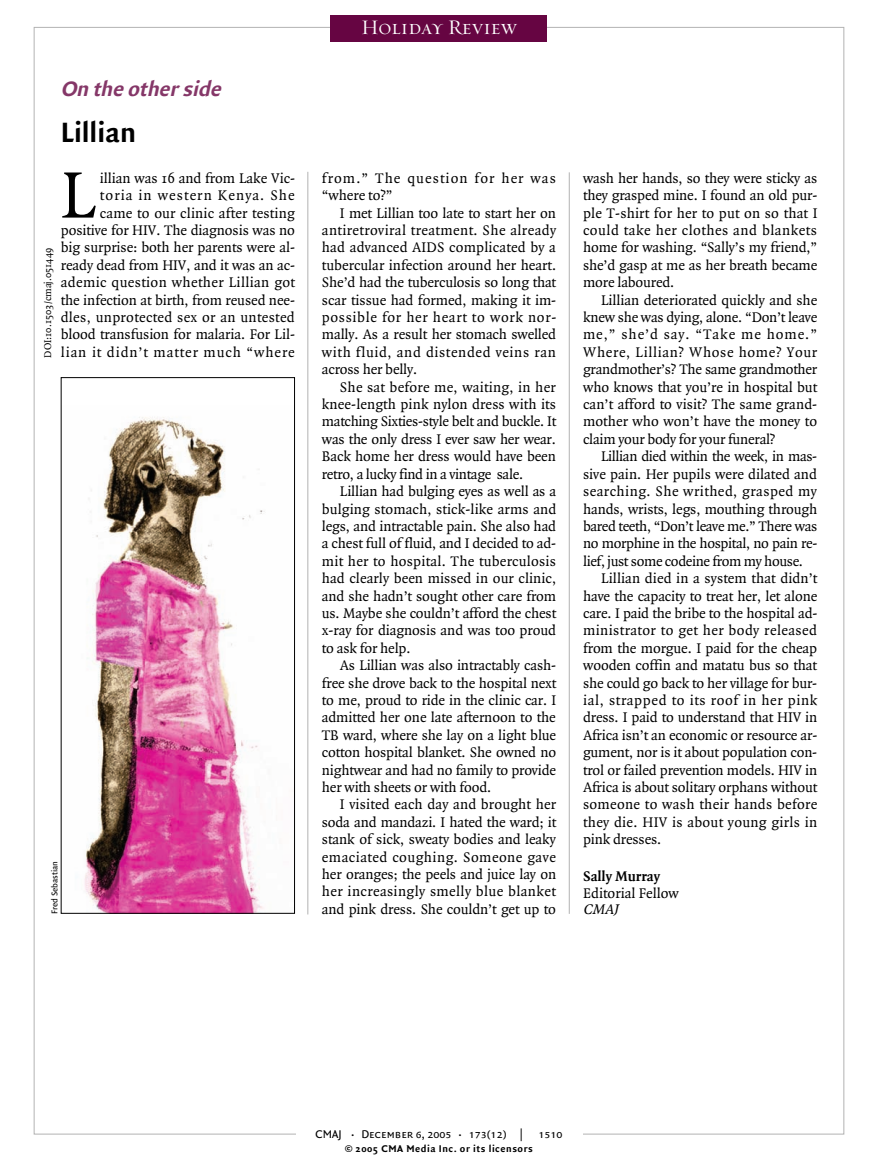
<style>
.page{position:relative;width:878px;height:1175px;background:#fff}
.page>*{position:absolute;margin:0;border:0;box-sizing:border-box;transform-origin:0 0}
.t1{font:70.35px "Quadraat";color:#000}
.t2{font:700 30px "Quadraat Sans";color:#000}
.t3{font:italic 700 22.5px "Quadraat Sans";color:#853768}
.t4{font:21px "Requiem Display HTF Small Caps";letter-spacing:.005em;color:#fff}
.t5{font:15px/17.4px "Quadraat";letter-spacing:-.005em;color:#000;text-align:justify}
.t6{font:15px "Quadraat";letter-spacing:-.025em;color:#000}
.t7{font:15px "Quadraat";letter-spacing:.02em;color:#000}
.t8{font:15px/17.4px "Quadraat";letter-spacing:.07em;color:#000}
.t9{font:15px "Quadraat";letter-spacing:.025em;color:#000}
.t10{font:15px "Quadraat";letter-spacing:.03em;color:#000}
.t11{font:15px "Quadraat";letter-spacing:.04em;color:#000}
.t12{font:700 15px "Quadraat";color:#000}
.t13{font:italic 15px "Quadraat";color:#000}
.t14{font:12px "Quadraat Sans Caps";color:#000}
.t15{font:700 10.5px "Quadraat Sans";letter-spacing:.05em;color:#000}
.t16{font:10.5px "Quadraat";color:#000}
.t17{font:9px "Quadraat Sans";color:#000}
.s1{font-size:9px}
</style>
<div class="page">
<hr style="left:569px;top:172px;width:1px;height:741px;background:#b3b3b3">
<hr style="left:307px;top:172px;width:1px;height:742px;background:#b3b3b3">
<div style="left:331px;top:15px;width:216px;height:26px;background:#660542"></div>
<img style="left:84px;top:417px;width:181px;height:494px">
<div style="left:61px;top:377px;width:234px;height:536px;border:1px solid #000"></div>
<h3 class="t3" style="left:61px;top:76px;width:167px">On the otherside</h3>
<h2 class="t2" style="left:61px;top:116px;width:77px">Lillian</h2>
<h3 class="t4" style="left:361px;top:15px;width:157px">Holiday Review</h3>
<p class="t5" style="left:61px;top:170px;width:236px;text-align:right">illian was 16 and from Lake Vic-<br>toria in western Kenya. She<br>came to our clinic after testing positive for HIV. The diagnosis was no big surprise: both her parents were al&shy;ready dead from HIV, and it was an ac&shy;ademic question whether Lillian got the infection at birth, from reused nee&shy;dles, unprotected sex or an untested blood transfusion for malaria. For Lil&shy;lian it didn’t matter much “where</p>
<p class="t8" style="left:322px;top:170px;width:235px">from.” The question for her was “where to?”</p>
<h1 class="t1" style="left:61px;top:163px;width:37px">L</h1>
<p class="t5" style="left:322px;top:204px;width:236px;text-indent:18px">I met Lillian too late to start her on antiretroviral treatment. She already had advanced AIDS complicated by a tubercular infection around her heart.<br>She’d had the tuberculosis so long that scar tissue had formed, making it im&shy;possible for her heart to work nor&shy;mally. As a result her stomach swelled with fluid, and distended veins ran across her belly.</p>
<p class="t5" style="left:322px;top:378px;width:236px;text-indent:18px">She sat before me, waiting, in her knee-length pink nylon dress with its matching Sixties-style belt and buckle. It was the only dress I ever saw her wear.<br>Back home her dress would have been retro, a lucky find in a vintage sale.</p>
<p class="t5" style="left:322px;top:483px;width:236px;text-indent:18px">Lillian had bulging eyes as well as a bulging stomach, stick-like arms and legs, and intractable pain. She also had a chest full of fluid, and I decided to ad&shy;mit her to hospital. The tuberculosis had clearly been missed in our clinic, and she hadn’t sought other care from us. Maybe she couldn’t afford the chest x-ray for diagnosis and was too proud to ask for help.</p>
<p class="t5" style="left:322px;top:657px;width:236px;text-indent:18px">As Lillian was also intractably cash&shy;free she drove back to the hospital next to me, proud to ride in the clinic car. I admitted her one late afternoon to the TB ward, where she lay on a light blue cotton hospital blanket. She owned no nightwear and had no family to provide her with sheets or with food.</p>
<p class="t5" style="left:322px;top:796px;width:236px;text-indent:18px">I visited each day and brought her soda and mandazi. I hated the ward; it stank of sick, sweaty bodies and leaky emaciated coughing. Someone gave her oranges; the peels and juice lay on her increasingly smelly blue blanket and pink dress. She couldn’t get up to</p>
<p class="t16" style="left:43px;top:357px;width:111px;rotate:-90deg">DOI:10.1503/cmaj.051449</p>
<p class="t17" style="left:50px;top:914px;width:55px;rotate:-90deg">Fred Sebastian</p>
<p class="t5" style="left:583px;top:170px;width:236px">wash her hands, so they were sticky as they grasped mine. I found an old pur&shy;ple T-shirt for her to put on so that I could take her clothes and blankets home for washing. “Sally’s my friend,” she’d gasp at me as her breath became more laboured.</p>
<p class="t5" style="left:583px;top:291px;width:236px;text-indent:18px">Lillian deteriorated quickly and she knew she was dying, alone. “Don’t leave me,” she’d say. “Take me home.” Where, Lillian? Whose home? Your grandmother’s? The same grandmother who knows that you’re in hospital but can’t afford to visit? The same grand&shy;mother who won’t have the money to claim your body for your funeral?</p>
<p class="t6" style="left:601px;top:449px;width:217px">Lillian died within the week, in mas-</p>
<p class="t5" style="left:583px;top:465px;width:235px">sive pain. Her pupils were dilated and</p>
<p class="t10" style="left:583px;top:484px;width:235px">searching. She writhed, grasped my</p>
<p class="t5" style="left:583px;top:500px;width:236px">hands, wrists, legs, mouthing through</p>
<p class="t6" style="left:583px;top:519px;width:236px">bared teeth, “Don’t leave me.” There was</p>
<p class="t6" style="left:583px;top:536px;width:236px">no morphine in the hospital, no pain re-</p>
<p class="t6" style="left:583px;top:554px;width:221px">lief, just some codeine from my house.</p>
<p class="t5" style="left:601px;top:570px;width:218px">Lillian died in a system that didn’t</p>
<p class="t5" style="left:583px;top:587px;width:236px">have the capacity to treat her, let alone</p>
<p class="t5" style="left:583px;top:605px;width:236px">care. I paid the bribe to the hospital ad-</p>
<p class="t9" style="left:583px;top:623px;width:235px">ministrator to get her body released</p>
<p class="t5" style="left:583px;top:639px;width:235px">from the morgue. I paid for the cheap</p>
<p class="t5" style="left:583px;top:657px;width:235px">wooden coffin and matatu bus so that</p>
<p class="t5" style="left:583px;top:674px;width:236px">she could go back to her village for bur-</p>
<p class="t11" style="left:583px;top:693px;width:236px">ial, strapped to its roof in her pink</p>
<p class="t5" style="left:583px;top:709px;width:236px">dress. I paid to understand that HIV in</p>
<p class="t5" style="left:583px;top:726px;width:236px">Africa isn’t an economic or resource ar-</p>
<p class="t5" style="left:583px;top:744px;width:236px">gument, nor is it about population con-</p>
<p class="t5" style="left:583px;top:761px;width:236px">trol or failed prevention models. HIV in</p>
<p class="t5" style="left:583px;top:779px;width:236px">Africa is about solitary orphans without</p>
<p class="t7" style="left:583px;top:797px;width:236px">someone to wash their hands before</p>
<p class="t7" style="left:583px;top:815px;width:236px">they die. HIV is about young girls in</p>
<p class="t5" style="left:583px;top:831px;width:80px">pink dresses.</p>
<p class="t12" style="left:583px;top:869px;width:79px">Sally Murray</p>
<p class="t5" style="left:583px;top:884px;width:97px">Editorial Fellow</p>
<p class="t13" style="left:583px;top:902px;width:36px">CMAJ</p>
<p class="t14" style="left:315px;top:1127px;width:248px">CMAJ <span class="s1">•</span> December 6, 2005 <span class="s1">•</span> 173(12) | 1510</p>
<p class="t15" style="left:345px;top:1142px;width:189px">© 2005 CMA Media Inc. or its licensors</p>
</div>
